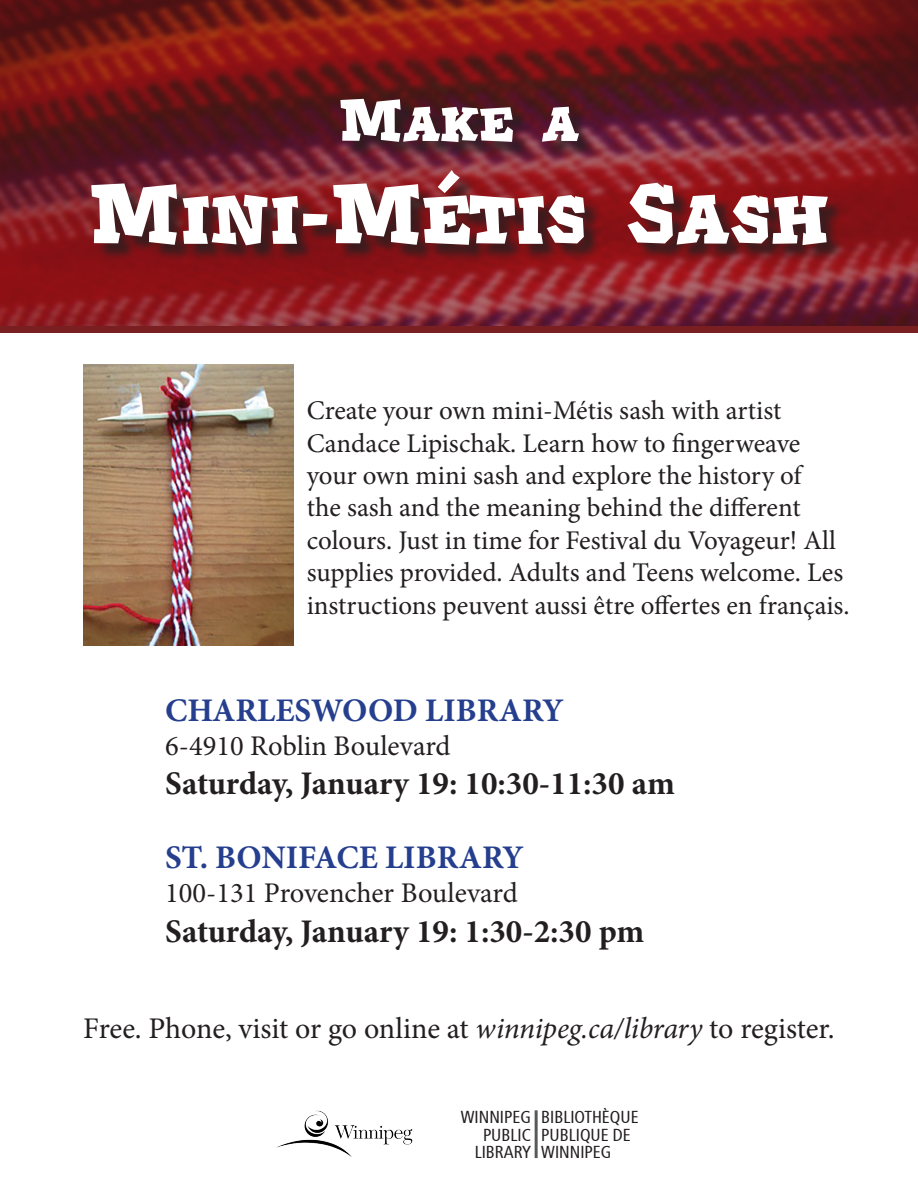
<style>
.page{position:relative;width:918px;height:1188px;background:#fff}
.page>*{position:absolute;margin:0;border:0;box-sizing:border-box;transform-origin:0 0}
.t1{font:85.5px "Klatter Small Caps";color:#fff}
.t2{font:60px "Klatter Small Caps";color:#fff}
.date{font:700 33px "Minion Pro";color:#231f20}
.branch{font:700 33px "Minion Pro";color:#253f8e}
.t3{font:30px "Minion Pro";letter-spacing:-.005em;color:#231f20}
.address{font:28.5px "Minion Pro";color:#231f20}
.t4{font:27px/32.4px "Minion Pro";letter-spacing:-.005em;color:#231f20}
.t5{font:condensed 17.25px "Frutiger";color:#231f20}
.s1{font-style:italic}
</style>
<div class="page">
<hr style="left:535px;top:1110px;width:3px;height:48px;background:#57585a">
<img style="left:276px;top:1110px;width:137px;height:47px">
<img style="left:83px;top:364px;width:211px;height:281px">
<svg style="left:0;top:0;width:918px;height:333px;background:#7d1b1e"></svg>
<div style="left:93px;top:101px;width:753px;height:162px;background:#231f20;opacity:.75"></div>
<p class="t2" style="left:338px;top:80px;width:243px">Make a</p>
<p class="t1" style="left:89px;top:156px;width:742px">Mini-Métis Sash</p>
<p class="t4" style="left:307px;top:395px;width:544px">Create your own mini-Métis sash with artist Candace Lipischak. Learn how to fingerweave your own mini sash and explore the history of<br>the sash and the meaning behind the different colours. Just in time for Festival du Voyageur! All supplies provided. Adults and Teens welcome. Les instructions peuvent aussi être offertes en français.</p>
<p class="branch" style="left:165px;top:687px;width:400px">CHARLESWOOD LIBRARY</p>
<p class="address" style="left:165px;top:727px;width:287px">6-4910 Roblin Boulevard</p>
<p class="date" style="left:165px;top:761px;width:511px">Saturday, January 19: 10:30-11:30 am</p>
<p class="branch" style="left:165px;top:834px;width:360px">ST. BONIFACE LIBRARY</p>
<p class="address" style="left:165px;top:874px;width:354px">100-131 Provencher Boulevard</p>
<p class="date" style="left:165px;top:908px;width:481px">Saturday, January 19: 1:30-2:30 pm</p>
<p class="t3" style="left:83px;top:1008px;width:753px">Free. Phone, visit or go online at <span class="s1">winnipeg.ca/library</span> to register.</p>
<p class="t5" style="left:461px;top:1110px;width:72px">WINNIPEG</p>
<p class="t5" style="left:483px;top:1127px;width:49px">PUBLIC</p>
<p class="t5" style="left:475px;top:1144px;width:58px">LIBRARY</p>
<p class="t5" style="left:541px;top:1110px;width:99px">BIBLIOTHÈQUE</p>
<p class="t5" style="left:541px;top:1127px;width:91px">PUBLIQUE DE</p>
<p class="t5" style="left:541px;top:1144px;width:72px">WINNIPEG</p>
</div>
